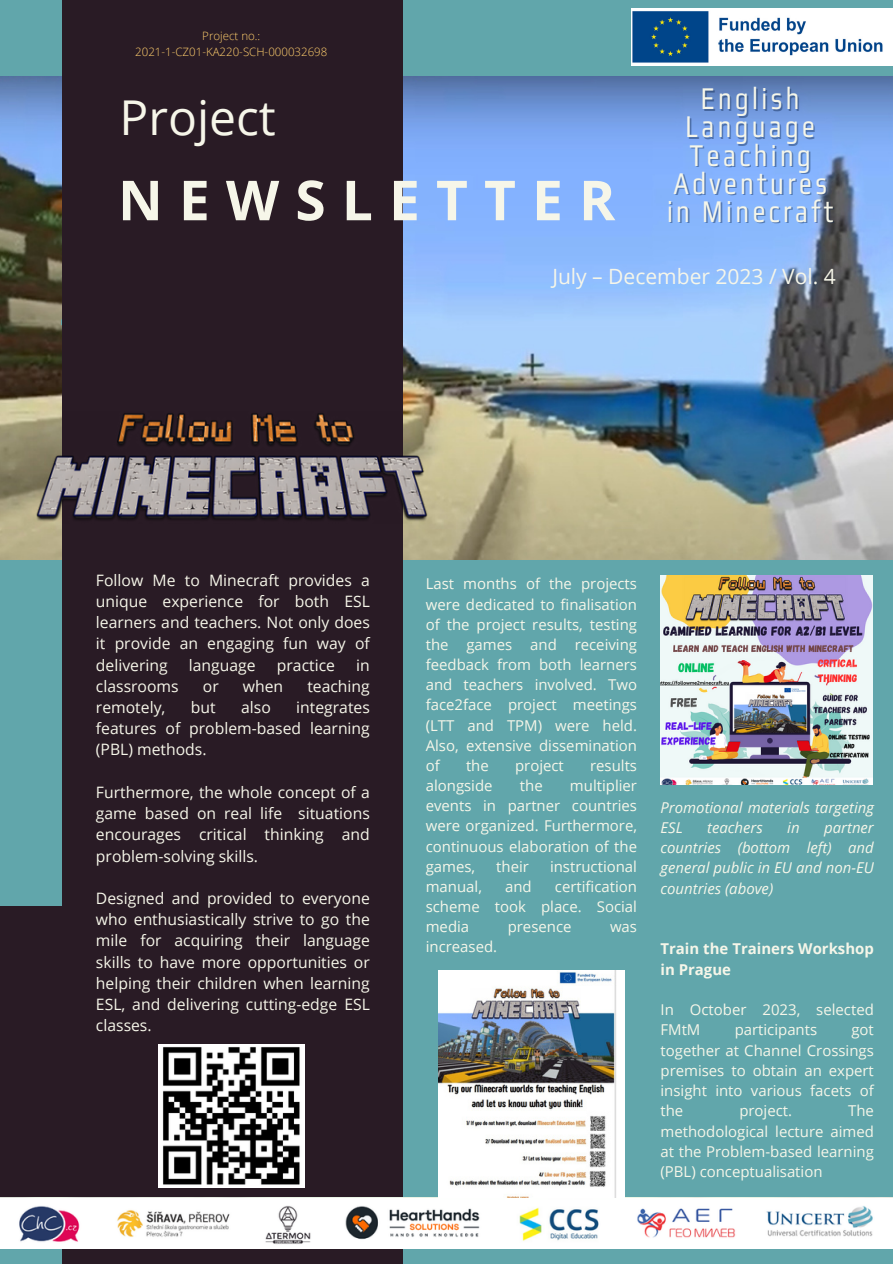
<style>
.page{position:relative;width:893px;height:1264px;background:#fff}
.page>*{position:absolute;margin:0;border:0;box-sizing:border-box;transform-origin:0 0}
.t1{font:700 55.2px "Open Sans";letter-spacing:.29em;color:#f6f6e9}
.t2{font:48px "Open Sans";color:#f6f6e9}
.t3{font:condensed 31.8px/28.2px "Gamestation";letter-spacing:.105em;color:#f6f6e9;text-align:center}
.t4{font:21px "Open Sans";color:#f6f6e9}
.t5{font:15.75px/21.1px "Open Sans";color:#f6f6e9;text-align:justify}
.t6{font:15px/20.1px "Open Sans";color:#f6f6e9;text-align:justify}
.t7{font:italic 15px/20.2px "Open Sans";color:#f6f6e9}
.t8{font:700 15px/20.2px "Open Sans";color:#f6f6e9}
.t9{font:300 11.55px "Open Sans";color:#ffce6d}
</style>
<div class="page">
<div style="left:0;top:0;width:892px;height:1263px;background:#61a6ab"></div>
<img style="left:0;top:76px;width:892px;height:483px">
<div style="left:62px;top:0;width:341px;height:1263px;background:#291b25"></div>
<div style="left:0;top:906px;width:403px;height:290px;background:#291b25"></div>
<img style="left:631px;top:8px;width:261px;height:57px">
<img style="left:33px;top:411px;width:396px;height:112px">
<img style="left:0;top:1196px;width:892px;height:52px">
<img style="left:158px;top:1044px;width:147px;height:143px">
<img style="left:660px;top:575px;width:212px;height:209px">
<img style="left:438px;top:971px;width:187px;height:226px">
<p class="t9" style="left:202px;top:28px;width:60px">Project no.:</p>
<p class="t9" style="left:135px;top:43px;width:193px">2021-1-CZ01-KA220-SCH-000032698</p>
<p class="t2" style="left:119px;top:84px;width:158px">Project</p>
<p class="t1" style="left:118px;top:161px;width:499px">NEWSLETTER</p>
<p class="t3" style="left:667px;top:84px;width:168px">English<br>Language<br>Teaching<br>Adventures in Minecraft</p>
<p class="t4" style="left:552px;top:262px;width:285px">July – December 2023 / Vol. 4</p>
<p class="t5" style="left:96px;top:569px;width:275px">Follow Me to Minecraft provides a unique experience for both ESL learners and teachers. Not only does it provide an engaging fun way of delivering</p>
<p class="t5" style="left:189px;top:653px;width:68px">language</p>
<p class="t5" style="left:277px;top:653px;width:60px">practice</p>
<p class="t5" style="left:356px;top:653px;width:15px">in</p>
<p class="t5" style="left:96px;top:675px;width:84px">classrooms</p>
<p class="t5" style="left:203px;top:675px;width:17px">or</p>
<p class="t5" style="left:243px;top:675px;width:42px">when</p>
<p class="t5" style="left:307px;top:675px;width:64px">teaching</p>
<p class="t5" style="left:96px;top:696px;width:71px">remotely,</p>
<p class="t5" style="left:191px;top:696px;width:26px">but</p>
<p class="t5" style="left:241px;top:696px;width:31px">also</p>
<p class="t5" style="left:96px;top:696px;width:275px;text-indent:200px">integrates features of problem-based learning (PBL) methods.</p>
<p class="t5" style="left:96px;top:781px;width:275px">Furthermore, the whole concept of a game based on real life situations encourages critical thinking and problem-solving skills.</p>
<p class="t5" style="left:96px;top:887px;width:275px">Designed and provided to everyone who enthusiastically strive to go the mile for acquiring their language skills to have more opportunities or helping their children when learning ESL, and delivering cutting-edge ESL classes.</p>
<p class="t6" style="left:425px;top:573px;width:213px">Last months of the projects were dedicated to finalisation of the project results, testing the games and receiving feedback from both learners and teachers involved. Two face2face project meetings (LTT and TPM) were held.<br>Also, extensive dissemination of</p>
<p class="t6" style="left:466px;top:755px;width:24px">the</p>
<p class="t6" style="left:515px;top:755px;width:50px">project</p>
<p class="t6" style="left:590px;top:755px;width:48px">results</p>
<p class="t6" style="left:425px;top:775px;width:68px">alongside</p>
<p class="t6" style="left:520px;top:775px;width:24px">the</p>
<p class="t6" style="left:425px;top:775px;width:213px;text-indent:144px">multiplier events in partner countries were organized. Furthermore, continuous elaboration of the games,</p>
<p class="t6" style="left:496px;top:855px;width:34px">their</p>
<p class="t6" style="left:550px;top:855px;width:88px">instructional</p>
<p class="t6" style="left:425px;top:876px;width:213px;text-indent:129px">certification scheme took place. Social media</p>
<p class="t6" style="left:425px;top:876px;width:58px">manual,</p>
<p class="t6" style="left:505px;top:876px;width:28px">and</p>
<p class="t6" style="left:507px;top:916px;width:65px">presence</p>
<p class="t6" style="left:610px;top:916px;width:29px">was</p>
<p class="t6" style="left:425px;top:936px;width:73px">increased.</p>
<p class="t7" style="left:660px;top:796px;width:215px">Promotional materials targeting<br>ESL</p>
<p class="t7" style="left:707px;top:816px;width:57px">teachers</p>
<p class="t7" style="left:787px;top:816px;width:14px">in</p>
<p class="t7" style="left:660px;top:816px;width:215px;text-align:justify;text-indent:164px">partner countries (bottom left) and general public in EU and non-EU countries (above)</p>
<p class="t8" style="left:660px;top:938px;width:215px">Train the Trainers Workshop in Prague</p>
<p class="t6" style="left:660px;top:999px;width:215px">In October 2023, selected<br>FMtM</p>
<p class="t6" style="left:734px;top:1019px;width:84px">participants</p>
<p class="t6" style="left:660px;top:1019px;width:215px;text-indent:191px">got together at Channel Crossings premises to obtain an expert insight into various facets of the</p>
<p class="t6" style="left:660px;top:1100px;width:215px;text-indent:187px">The methodological lecture aimed at the Problem-based learning (PBL) conceptualisation</p>
<p class="t6" style="left:739px;top:1100px;width:54px">project.</p>
</div>
